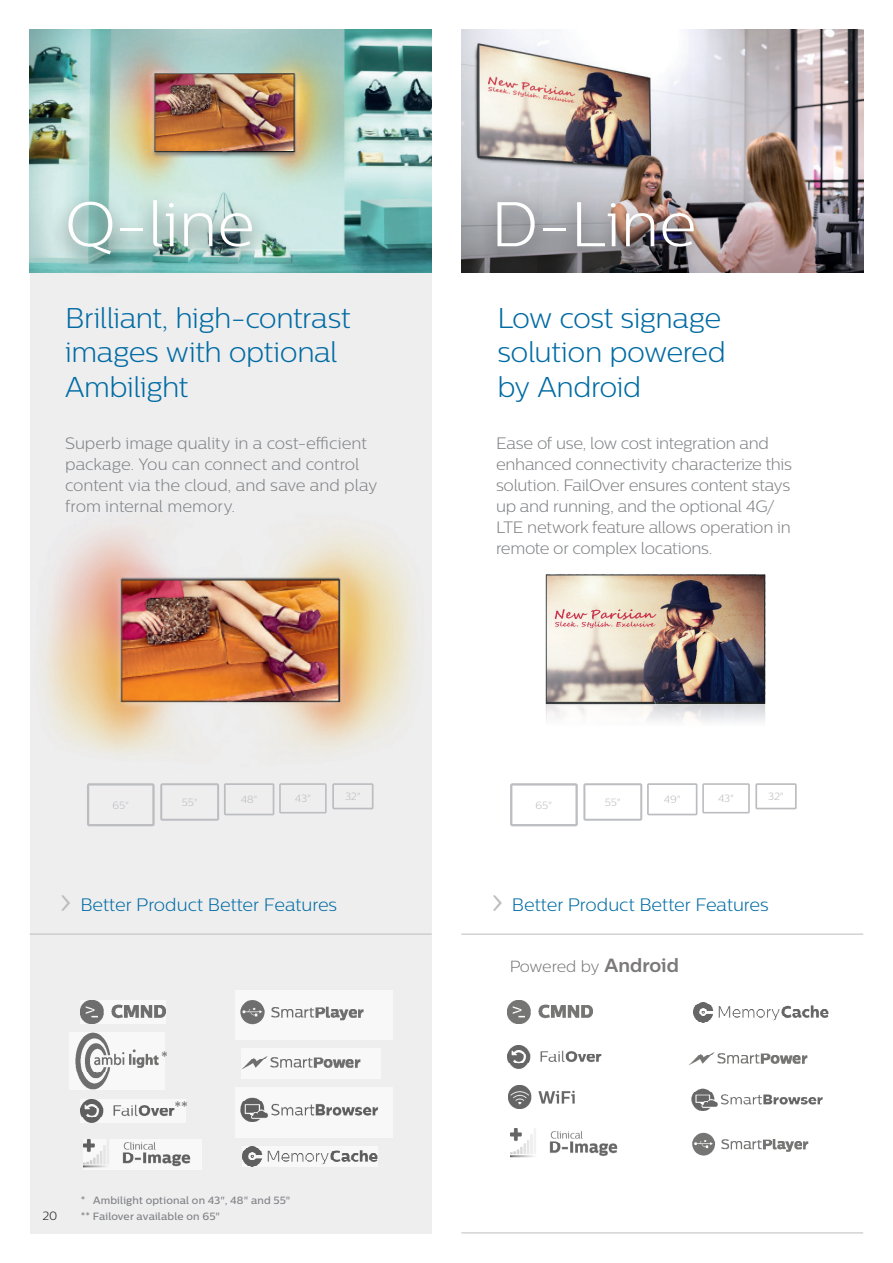
<style>
.page{position:relative;width:893px;height:1263px;background:#fff}
.page>*{position:absolute;margin:0;border:0;box-sizing:border-box;transform-origin:0 0}
.Headline_2_Light{font:300 63px "Centrale Sans";color:#fff}
.Intro{font:300 28.5px/34.5px "Centrale Sans";letter-spacing:-.02em;color:#006ba3}
.Headline_1_Light{font:300 18px "Centrale Sans";color:#006ba3}
.t1{font:500 16.95px "Centrale Sans";color:#231f20}
.Body_Copy_Intro{font:300 16.5px/21px "Centrale Sans";letter-spacing:-.02em;color:#808285}
.t2{font:300 16.05px "Centrale Sans";letter-spacing:-.02em;color:#231f20}
.t3{font:300 12px "Centrale Sans";color:#231f20}
.Body_Copy{font:500 10.5px "Centrale Sans";letter-spacing:.015em;color:#808285}
.Headline_3_Bold{font:300 10.5px "Centrale Sans";color:#bcbdc0}
.s1{font-weight:700;font-size:19.05px}
</style>
<div class="page">
<div style="left:30px;top:30px;width:402px;height:1203px;background:#eeeeef"></div>
<img style="left:30px;top:30px;width:402px;height:242px">
<img style="left:461px;top:30px;width:402px;height:242px">
<img style="left:545px;top:574px;width:221px;height:103px">
<img style="left:543px;top:677px;width:223px;height:150px">
<img style="left:43px;top:526px;width:372px;height:228px">
<img style="left:122px;top:579px;width:218px;height:123px">
<div style="left:50px;top:192px;width:220px;height:88px;background:#231f20;opacity:.75"></div>
<div style="left:479px;top:192px;width:233px;height:82px;background:#231f20;opacity:.75"></div>
<hr style="left:461px;top:934px;width:402px;height:1px;background:#bcbdc0">
<hr style="left:30px;top:934px;width:402px;height:1px;background:#bcbdc0">
<hr style="left:461px;top:1232px;width:402px;height:1px;background:#bcbdc0">
<img style="left:242px;top:1146px;width:135px;height:21px">
<img style="left:694px;top:1002px;width:135px;height:21px">
<img style="left:242px;top:1056px;width:119px;height:13px">
<img style="left:240px;top:1097px;width:138px;height:25px">
<img style="left:691px;top:1088px;width:132px;height:23px">
<img style="left:81px;top:1000px;width:84px;height:23px">
<img style="left:75px;top:1033px;width:84px;height:56px">
<img style="left:692px;top:1132px;width:117px;height:24px">
<img style="left:689px;top:1052px;width:119px;height:13px">
<img style="left:84px;top:1140px;width:107px;height:28px">
<img style="left:240px;top:1000px;width:124px;height:25px">
<img style="left:507px;top:1001px;width:85px;height:23px">
<img style="left:508px;top:1045px;width:94px;height:23px">
<img style="left:510px;top:1129px;width:108px;height:29px">
<svg style="left:87px;top:783px;width:286px;height:43px"></svg>
<svg style="left:510px;top:783px;width:287px;height:43px"></svg>
<img style="left:81px;top:1099px;width:94px;height:23px">
<img style="left:508px;top:1085px;width:67px;height:23px">
<p class="Headline_2_Light" style="left:65px;top:188px;width:191px">Q-line</p>
<p class="Headline_2_Light" style="left:491px;top:188px;width:207px">D-Line</p>
<p class="Intro" style="left:65px;top:300px;width:287px">Brilliant, high-contrast images with optional<br>Ambilight</p>
<p class="Intro" style="left:497px;top:300px;width:230px">Low cost signage solution powered by Android</p>
<p class="Body_Copy_Intro" style="left:65px;top:432px;width:314px">Superb image quality in a cost-efficient package. You can connect and control content via the cloud, and save and play from internal memory.</p>
<p class="Body_Copy_Intro" style="left:496px;top:432px;width:297px">Ease of use, low cost integration and enhanced connectivity characterize this solution. FailOver ensures content stays up and running, and the optional 4G/ LTE network feature allows operation in remote or complex locations.</p>
<p class="Headline_3_Bold" style="left:112px;top:799px;width:18px">65"</p>
<p class="Headline_3_Bold" style="left:182px;top:796px;width:18px">55"</p>
<p class="Headline_3_Bold" style="left:241px;top:794px;width:18px">48"</p>
<p class="Headline_3_Bold" style="left:295px;top:793px;width:18px">43"</p>
<p class="Headline_3_Bold" style="left:345px;top:791px;width:17px">32"</p>
<p class="Headline_3_Bold" style="left:536px;top:799px;width:18px">65"</p>
<p class="Headline_3_Bold" style="left:605px;top:796px;width:18px">55"</p>
<p class="Headline_3_Bold" style="left:664px;top:794px;width:19px">49"</p>
<p class="Headline_3_Bold" style="left:718px;top:793px;width:18px">43"</p>
<p class="Headline_3_Bold" style="left:768px;top:791px;width:17px">32"</p>
<p class="Headline_1_Light" style="left:80px;top:894px;width:258px">Better Product Better Features</p>
<p class="Headline_1_Light" style="left:512px;top:894px;width:258px">Better Product Better Features</p>
<p class="t1" style="left:160px;top:1048px;width:9px">*</p>
<p class="t1" style="left:175px;top:1098px;width:15px">**</p>
<p class="t2" style="left:509px;top:957px;width:171px">Powered by <span class="s1">Android</span></p>
<p class="t3" style="left:43px;top:1209px;width:16px">20</p>
<p class="Body_Copy" style="left:81px;top:1194px;width:211px">* Ambilight optional on 43", 48" and 55"</p>
<p class="Body_Copy" style="left:81px;top:1210px;width:141px">** Failover available on 65"</p>
</div>
